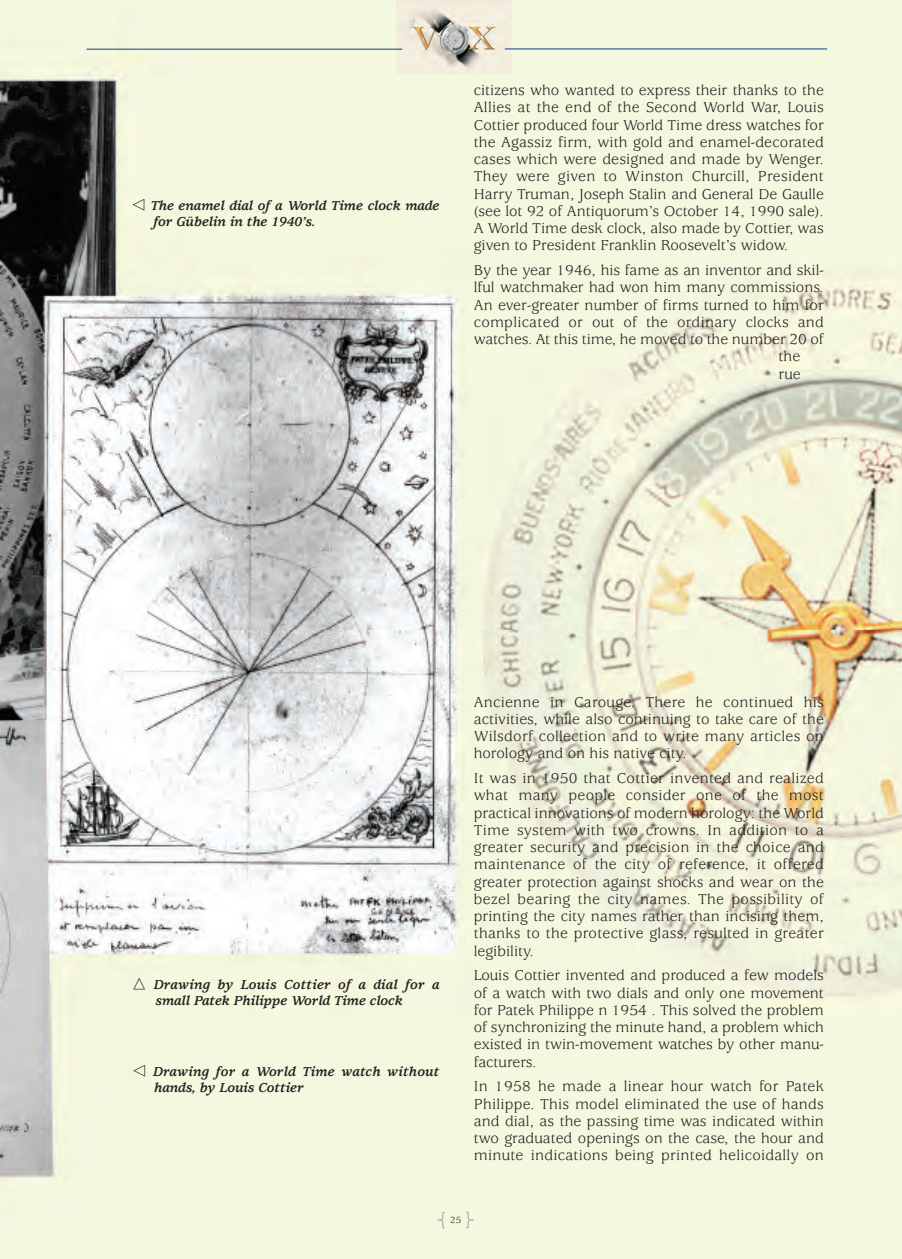
<style>
.page{position:relative;width:902px;height:1259px;background:#fff}
.page>*{position:absolute;margin:0;border:0;box-sizing:border-box;transform-origin:0 0}
.t1{font:100 18px "Helvetica Neue";color:#808285}
.t2{font:15.75px/17.2px "Usherwood";color:#231f20;text-align:justify}
.t3{font:italic 700 14.25px/16.4px "Usherwood";color:#231f20}
.t4{font:9.9px "Usherwood";color:#231f20}
.s1{font-family:"European Pi Four";font-weight:400;font-style:normal;font-size:15px}
.s2{font-family:"Helvetica Neue";font-weight:100;font-size:18px;color:#808285}
</style>
<div class="page">
<img style="left:0;top:0;width:901px;height:1259px">
<div style="left:396px;top:0;width:115px;height:74px;background:#f1eadb"></div>
<img style="left:396px;top:4px;width:115px;height:64px">
<hr style="left:504px;top:49px;width:323px;height:1px;background:#103b8a">
<hr style="left:87px;top:49px;width:315px;height:1px;background:#103b8a">
<svg style="left:134px;top:977px;width:11px;height:12px"></svg>
<p class="t3" style="left:153px;top:198px;width:287px;text-indent:-22px"><span class="s1">-</span> The enamel dial of a World Time clock made for Gübelin in the 1940’s.</p>
<p class="t2" style="left:473px;top:83px;width:351px">citizens who wanted to express their thanks to the Allies at the end of the Second World War, Louis Cottier produced four World Time dress watches for the Agassiz firm, with gold and enamel-decorated cases which were designed and made by Wenger.<br>They were given to Winston Churcill, President Harry Truman, Joseph Stalin and General De Gaulle (see lot 92 of Antiquorum’s October 14, 1990 sale).<br>A World Time desk clock, also made by Cottier, was given to President Franklin Roosevelt’s widow.</p>
<p class="t2" style="left:473px;top:263px;width:351px">By the year 1946, his fame as an inventor and skil-</p>
<p class="t2" style="left:473px;top:280px;width:351px">lful watchmaker had won him many commissions.</p>
<p class="t2" style="left:473px;top:298px;width:351px">An ever-greater number of firms turned to him for</p>
<p class="t2" style="left:473px;top:315px;width:351px">complicated or out of the ordinary clocks and</p>
<p class="t2" style="left:473px;top:332px;width:351px">watches. At this time, he moved to the number 20 of</p>
<p class="t2" style="left:778px;top:349px;width:23px">the</p>
<p class="t2" style="left:778px;top:367px;width:24px">rue</p>
<p class="t3" style="left:154px;top:977px;width:287px">Drawing by Louis Cottier of a dial for a small Patek Philippe World Time clock</p>
<p class="t3" style="left:154px;top:1064px;width:287px;text-indent:-22px"><span class="s1">-</span> Drawing for a World Time watch without hands, by Louis Cottier</p>
<p class="t2" style="left:473px;top:694px;width:351px">Ancienne in Carouge. There he continued his activities, while also continuing to take care of the Wilsdorf collection and to write many articles on horology and on his native city.</p>
<p class="t2" style="left:473px;top:771px;width:351px">It was in 1950 that Cottier invented and realized what many people consider one of the most practical innovations of modern horology: the World Time system with two crowns. In addition to a greater security and precision in the choice and maintenance of the city of reference, it offered greater protection against shocks and wear on the bezel bearing the city names. The possibility of printing the city names rather than incising them, thanks to the protective glass, resulted in greater legibility.</p>
<p class="t2" style="left:473px;top:968px;width:351px">Louis Cottier invented and produced a few models of a watch with two dials and only one movement for Patek Philippe n 1954 . This solved the problem of synchronizing the minute hand, a problem which existed in twin-movement watches by other manu&shy;facturers.</p>
<p class="t2" style="left:473px;top:1079px;width:351px">In 1958 he made a linear hour watch for Patek Philippe. This model eliminated the use of hands and dial, as the passing time was indicated within two graduated openings on the case, the hour and minute indications being printed helicoidally on</p>
<p class="t4" style="left:440px;top:1216px;width:23px"><span class="s2">{</span> 25</p>
<p class="t1" style="left:471px;top:1228px;width:7px;rotate:-180deg">{</p>
</div>
